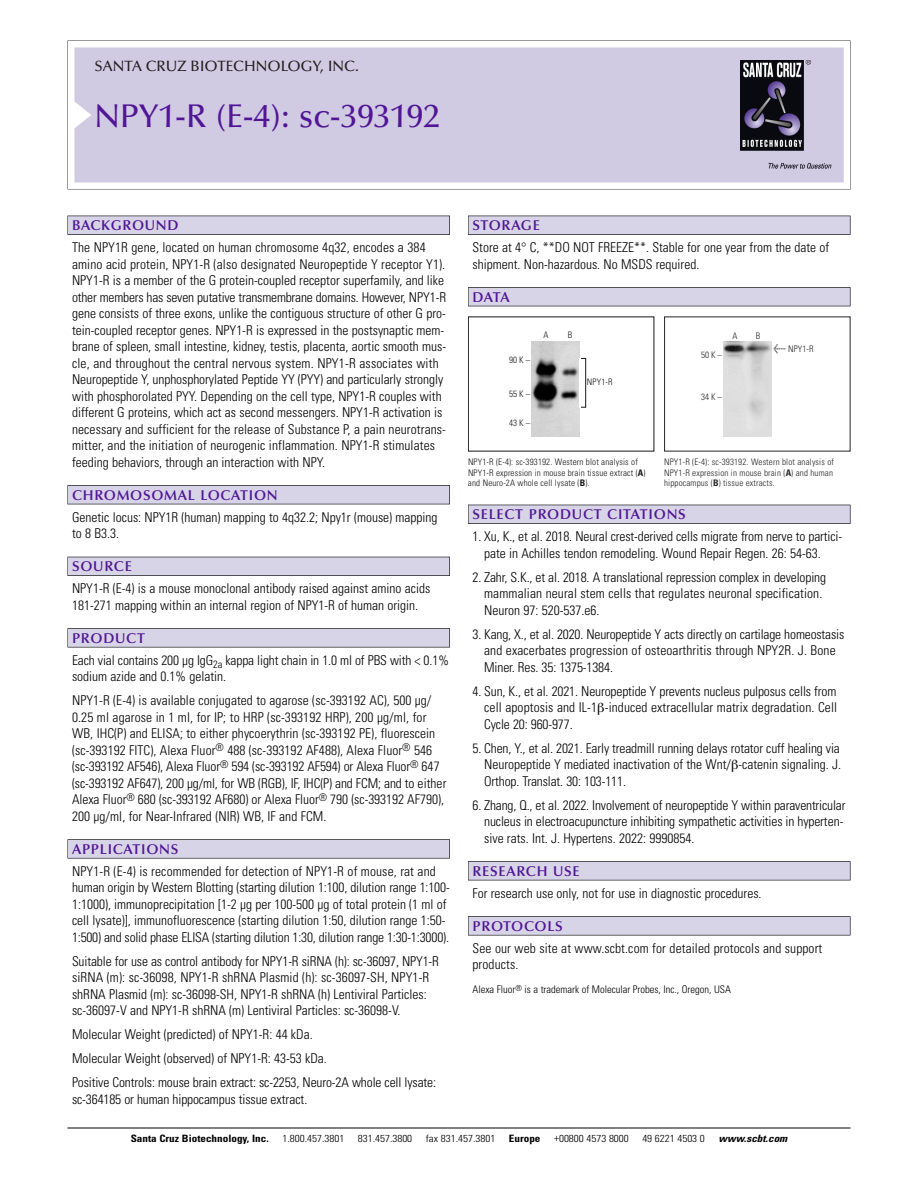
<style>
.page{position:relative;width:918px;height:1188px;background:#fff}
.page>*{position:absolute;margin:0;border:0;box-sizing:border-box;transform-origin:0 0}
.t1{font:500 33px "Optima";color:#511695}
.t2{font:500 15px "Optima";color:#231f20}
.t3{font:600 14.25px "Optima";letter-spacing:.05em;color:#511695}
.t4{font:300 condensed 13.5px/16.5px "Univers";color:#000}
.t5{font:300 condensed 10.5px "Univers";color:#000}
.t6{font:300 condensed 10.2px "Univers";color:#000;scale:1.1 1}
.t7{font:700 condensed 10.2px "Univers";color:#000;scale:1.1 1}
.t8{font:italic 700 condensed 10.2px "Univers";color:#000;scale:1.1 1}
.t9{font:300 condensed 9px/10.5px "Univers";letter-spacing:.015em;color:#191919}
.t10{font:300 condensed 9px/10.5px "Univers";letter-spacing:.015em;color:#272627;text-align:justify}
.s1{font-family:"Meta Plus";font-weight:400;font-stretch:normal;font-size:10.5px}
.s2{font-weight:700}
</style>
<div class="page">
<svg style="left:68px;top:40px;width:783px;height:149px"></svg>
<div style="left:74px;top:47px;width:770px;height:135px;background:#d1cae3"></div>
<img style="left:741px;top:60px;width:90px;height:108px">
<div style="left:68px;top:216px;width:382px;height:19px;background:#535256"></div>
<div style="left:68px;top:216px;width:381px;height:18px;background:#d7d4e8"></div>
<div style="left:68px;top:485px;width:382px;height:19px;background:#515155"></div>
<div style="left:68px;top:486px;width:381px;height:18px;background:#d7d4e8"></div>
<div style="left:68px;top:557px;width:382px;height:19px;background:#515057"></div>
<div style="left:68px;top:557px;width:381px;height:18px;background:#d7d4e8"></div>
<div style="left:68px;top:628px;width:382px;height:19px;background:#575659"></div>
<div style="left:68px;top:629px;width:381px;height:18px;background:#d7d4e8"></div>
<svg style="left:68px;top:839px;width:382px;height:20px"></svg>
<div style="left:68px;top:840px;width:381px;height:18px;background:#d7d4e8"></div>
<div style="left:468px;top:216px;width:382px;height:19px;background:#535256"></div>
<div style="left:468px;top:216px;width:382px;height:18px;background:#d7d4e8"></div>
<div style="left:468px;top:287px;width:382px;height:19px;background:#515155"></div>
<div style="left:468px;top:288px;width:382px;height:18px;background:#d7d4e8"></div>
<div style="left:468px;top:505px;width:382px;height:19px;background:#525156"></div>
<div style="left:468px;top:505px;width:382px;height:18px;background:#d7d4e8"></div>
<div style="left:468px;top:861px;width:382px;height:19px;background:#545357"></div>
<div style="left:468px;top:862px;width:382px;height:18px;background:#d7d4e8"></div>
<div style="left:468px;top:916px;width:382px;height:19px;background:#575659"></div>
<div style="left:468px;top:917px;width:382px;height:18px;background:#d7d4e8"></div>
<hr style="left:68px;top:1128px;width:782px;height:1px;background:#000">
<img style="left:531px;top:342px;width:48px;height:95px">
<div style="left:581px;top:358px;width:5px;height:49px;border:1px solid #191919"></div>
<img style="left:723px;top:342px;width:48px;height:95px">
<p class="t2" style="left:94px;top:60px;width:266px">SANTA CRUZ BIOTECHNOLOGY, INC.</p>
<p class="t1" style="left:94px;top:102px;width:347px">NPY1-R (E-4): sc-393192</p>
<p class="t3" style="left:72px;top:219px;width:108px">BACKGROUND</p>
<p class="t4" style="left:72px;top:240px;width:376px">The NPY1R gene, located on human chromosome 4q32, encodes a 384 amino acid protein, NPY1-R (also designated Neuropeptide Y receptor Y1).<br>NPY1-R is a member of the G protein-coupled receptor superfamily, and like other members has seven putative transmembrane domains. However, NPY1-R gene consists of three exons, unlike the contiguous structure of other G pro&shy;tein-coupled receptor genes. NPY1-R is expressed in the postsynaptic mem&shy;brane of spleen, small intestine, kidney, testis, placenta, aortic smooth mus&shy;cle, and throughout the central nervous system. NPY1-R associates with Neuropeptide Y, unphosphorylated Peptide YY (PYY) and particularly strongly with phosphorolated PYY. Depending on the cell type, NPY1-R couples with different G proteins, which act as second messengers. NPY1-R activation is necessary and sufficient for the release of Substance P, a pain neurotrans&shy;mitter, and the initiation of neurogenic inflammation. NPY1-R stimulates feeding behaviors, through an interaction with NPY.</p>
<p class="t3" style="left:72px;top:489px;width:207px">CHROMOSOMAL LOCATION</p>
<p class="t4" style="left:72px;top:510px;width:367px">Genetic locus: NPY1R (human) mapping to 4q32.2; Npy1r (mouse) mapping to 8 B3.3.</p>
<p class="t3" style="left:72px;top:560px;width:61px">SOURCE</p>
<p class="t4" style="left:72px;top:582px;width:360px">NPY1-R (E-4) is a mouse monoclonal antibody raised against amino acids<br>181-271 mapping within an internal region of NPY1-R of human origin.</p>
<p class="t3" style="left:72px;top:632px;width:74px">PRODUCT</p>
<p class="t4" style="left:72px;top:653px;width:379px">Each vial contains 200 µg IgG<sub>2a</sub> kappa light chain in 1.0 ml of PBS with &lt; 0.1% sodium azide and 0.1% gelatin.</p>
<p class="t4" style="left:72px;top:694px;width:376px">NPY1-R (E-4) is available conjugated to agarose (sc-393192 AC), 500 µg/ 0.25 ml agarose in 1 ml, for IP; to HRP (sc-393192 HRP), 200 µg/ml, for WB, IHC(P) and ELISA; to either phycoerythrin (sc-393192 PE), fluorescein (sc-393192 FITC), Alexa Fluor<sup>®</sup> 488 (sc-393192 AF488), Alexa Fluor<sup>®</sup> 546 (sc-393192 AF546), Alexa Fluor<sup>®</sup> 594 (sc-393192 AF594) or Alexa Fluor<sup>®</sup> 647 (sc-393192 AF647), 200 µg/ml, for WB (RGB), IF, IHC(P) and FCM; and to either Alexa Fluor<sup>®</sup> 680 (sc-393192 AF680) or Alexa Fluor<sup>®</sup> 790 (sc-393192 AF790), 200 µg/ml, for Near-Infrared (NIR) WB, IF and FCM.</p>
<p class="t3" style="left:72px;top:843px;width:108px">APPLICATIONS</p>
<p class="t4" style="left:72px;top:864px;width:379px">NPY1-R (E-4) is recommended for detection of NPY1-R of mouse, rat and human origin by Western Blotting (starting dilution 1:100, dilution range 1:100- 1:1000), immunoprecipitation [1-2 µg per 100-500 µg of total protein (1 ml of cell lysate)], immunofluorescence (starting dilution 1:50, dilution range 1:50- 1:500) and solid phase ELISA (starting dilution 1:30, dilution range 1:30-1:3000).</p>
<p class="t4" style="left:72px;top:954px;width:368px">Suitable for use as control antibody for NPY1-R siRNA (h): sc-36097, NPY1-R siRNA (m): sc-36098, NPY1-R shRNA Plasmid (h): sc-36097-SH, NPY1-R shRNA Plasmid (m): sc-36098-SH, NPY1-R shRNA (h) Lentiviral Particles: sc-36097-V and NPY1-R shRNA (m) Lentiviral Particles: sc-36098-V.</p>
<p class="t4" style="left:72px;top:1028px;width:242px">Molecular Weight (predicted) of NPY1-R: 44 kDa.</p>
<p class="t4" style="left:72px;top:1052px;width:256px">Molecular Weight (observed) of NPY1-R: 43-53 kDa.</p>
<p class="t4" style="left:72px;top:1076px;width:366px">Positive Controls: mouse brain extract: sc-2253, Neuro-2A whole cell lysate: sc-364185 or human hippocampus tissue extract.</p>
<p class="t3" style="left:473px;top:219px;width:69px">STORAGE</p>
<p class="t4" style="left:473px;top:240px;width:358px">Store at 4° C, **DO NOT FREEZE**. Stable for one year from the date of shipment. Non-hazardous. No MSDS required.</p>
<p class="t3" style="left:473px;top:291px;width:39px">DATA</p>
<p class="t9" style="left:543px;top:331px;width:7px">A</p>
<p class="t9" style="left:568px;top:331px;width:6px">B</p>
<p class="t10" style="left:733px;top:331px;width:7px">A</p>
<p class="t10" style="left:756px;top:331px;width:6px">B</p>
<p class="t9" style="left:509px;top:355px;width:22px">90K–</p>
<p class="t9" style="left:509px;top:390px;width:22px">55K–</p>
<p class="t9" style="left:509px;top:418px;width:22px">43K–</p>
<p class="t9" style="left:587px;top:378px;width:27px">NPY1-R</p>
<p class="t10" style="left:701px;top:351px;width:22px">50K–</p>
<p class="t10" style="left:701px;top:393px;width:22px">34K–</p>
<p class="t10" style="left:773px;top:345px;width:42px"><span class="s1">&lt;</span> NPY1-R</p>
<p class="t9" style="left:468px;top:458px;width:179px">NPY1-R (E-4): sc-393192. Western blot analysis of<br>NPY1-R expression in mouse brain tissue extract (<span class="s2">A</span>) and Neuro-2A whole cell lysate (<span class="s2">B</span>).</p>
<p class="t10" style="left:664px;top:458px;width:171px">NPY1-R (E-4): sc-393192. Western blot analysis of NPY1-R expression in mouse brain (<span class="s2">A</span>) and human hippocampus (<span class="s2">B</span>) tissue extracts.</p>
<p class="t3" style="left:473px;top:508px;width:215px">SELECT PRODUCT CITATIONS</p>
<p class="t4" style="left:484px;top:529px;width:359px;text-indent:-12px">1. Xu, K., et al. 2018. Neural crest-derived cells migrate from nerve to partici&shy;pate in Achilles tendon remodeling. Wound Repair Regen. 26: 54-63.</p>
<p class="t4" style="left:484px;top:570px;width:343px;text-indent:-12px">2. Zahr, S.K., et al. 2018. A translational repression complex in developing mammalian neural stem cells that regulates neuronal specification.<br>Neuron 97: 520-537.e6.</p>
<p class="t4" style="left:484px;top:627px;width:362px;text-indent:-12px">3. Kang, X., et al. 2020. Neuropeptide Y acts directly on cartilage homeostasis and exacerbates progression of osteoarthritis through NPY2R. J. Bone<br>Miner. Res. 35: 1375-1384.</p>
<p class="t4" style="left:484px;top:684px;width:354px;text-align:justify;text-indent:-12px">4. Sun, K., et al. 2021. Neuropeptide Y prevents nucleus pulposus cells from cell apoptosis and IL-1 -induced extracellular matrix degradation. Cell Cycle 20: 960-977.</p>
<p class="t4" style="left:484px;top:741px;width:358px;text-align:justify;text-indent:-12px">5. Chen, Y., et al. 2021. Early treadmill running delays rotator cuff healing via Neuropeptide Y mediated inactivation of the Wnt/ -catenin signaling. J.<br>Orthop. Translat. 30: 103-111.</p>
<p class="t4" style="left:484px;top:798px;width:363px;text-indent:-12px">6. Zhang, Q., et al. 2022. Involvement of neuropeptide Y within paraventricular nucleus in electroacupuncture inhibiting sympathetic activities in hyperten&shy;sive rats. Int. J. Hypertens. 2022: 9990854.</p>
<p class="t3" style="left:473px;top:865px;width:109px">RESEARCH USE</p>
<p class="t4" style="left:473px;top:886px;width:291px">For research use only, not for use in diagnostic procedures.</p>
<p class="t3" style="left:473px;top:920px;width:92px">PROTOCOLS</p>
<p class="t4" style="left:473px;top:941px;width:351px">See our web site at www.scbt.com for detailed protocols and support products.</p>
<p class="t5" style="left:473px;top:986px;width:260px">Alexa Fluor<sup>®</sup> is a trademark of Molecular Probes, Inc., Oregon, USA</p>
<p class="t7" style="left:131px;top:1135px;width:127px">Santa Cruz Biotechnology, Inc.</p>
<p class="t6" style="left:282px;top:1135px;width:58px">1.800.457.3801</p>
<p class="t6" style="left:358px;top:1135px;width:51px">831.457.3800</p>
<p class="t6" style="left:426px;top:1135px;width:65px">fax 831.457.3801</p>
<p class="t7" style="left:509px;top:1135px;width:30px">Europe</p>
<p class="t6" style="left:554px;top:1135px;width:69px">+00800 4573 8000</p>
<p class="t6" style="left:642px;top:1135px;width:58px">49 6221 4503 0</p>
<p class="t8" style="left:719px;top:1135px;width:66px">www.scbt.com</p>
</div>
